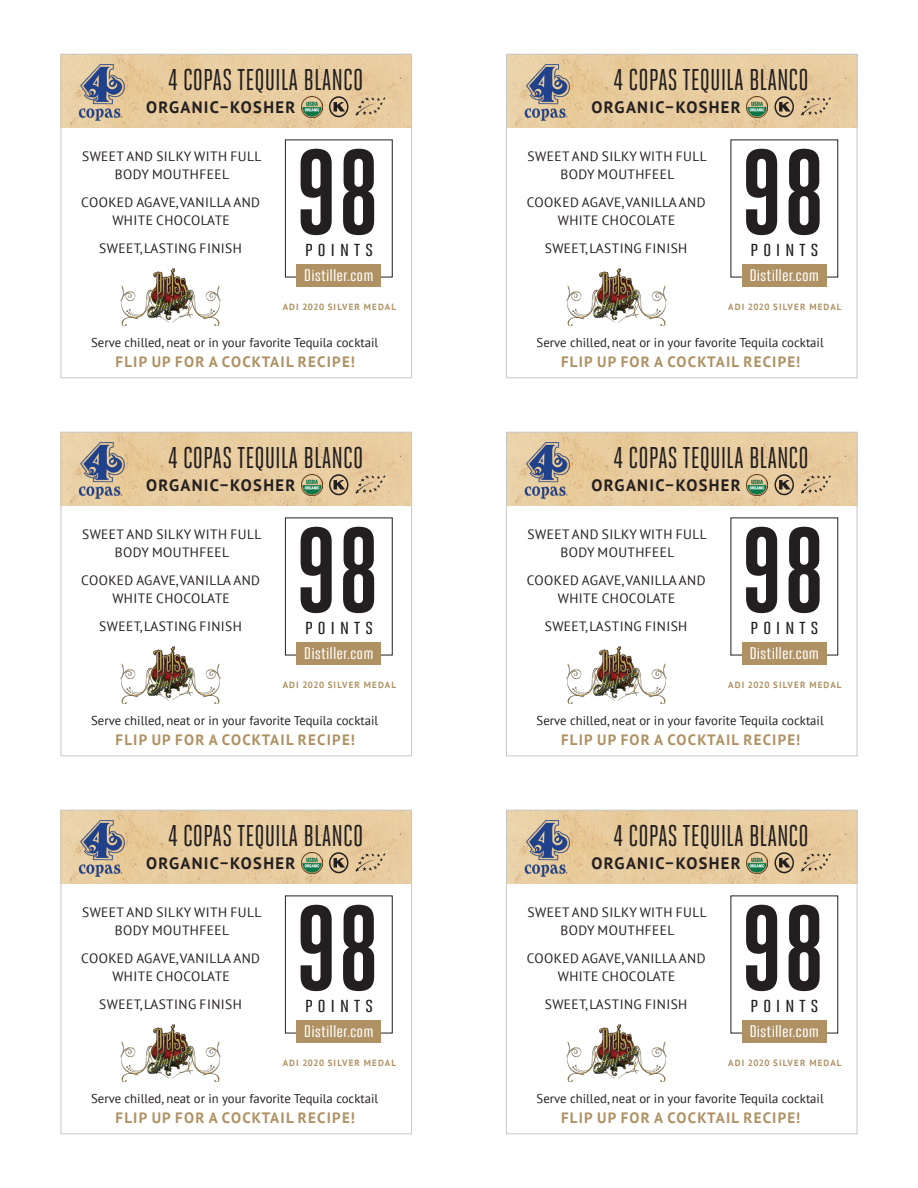
<style>
.page{position:relative;width:918px;height:1188px;background:#fff}
.page>*{position:absolute;margin:0;border:0;box-sizing:border-box;transform-origin:0 0}
.t1{font:700 120px "Heroic Condensed";color:#231f20}
.t2{font:30px "Heroic Condensed";color:#231f20}
.t3{font:20.4px "Heroic Condensed";letter-spacing:.175em;color:#231f20;scale:1.25 1}
.t4{font:16.8px "Heroic Condensed";color:#fff;scale:1.25 1}
.subtitle{font:700 16.5px "PT Sans";letter-spacing:.08em;color:#231f20}
.taste_serve{font:700 15px "PT Sans";letter-spacing:.08em;color:#af9163}
.descriptors{font:13.5px/18px "PT Sans";letter-spacing:.03em;color:#231f20;text-align:center}
.t5{font:12.75px "PT Sans";color:#231f20}
.taste_serve-2{font:700 9px "PT Sans";letter-spacing:.13em;color:#af9163}
</style>
<div class="page">
<img style="left:63px;top:56px;width:347px;height:72px">
<img style="left:508px;top:56px;width:347px;height:72px">
<img style="left:63px;top:434px;width:347px;height:72px">
<img style="left:508px;top:434px;width:347px;height:72px">
<img style="left:63px;top:812px;width:347px;height:72px">
<img style="left:508px;top:812px;width:347px;height:72px">
<div style="left:285px;top:140px;width:108px;height:137px;border:1px solid #231f20"></div>
<div style="left:731px;top:140px;width:107px;height:137px;border:1px solid #231f20"></div>
<div style="left:285px;top:518px;width:108px;height:137px;border:1px solid #231f20"></div>
<div style="left:731px;top:518px;width:107px;height:137px;border:1px solid #231f20"></div>
<div style="left:285px;top:896px;width:108px;height:137px;border:1px solid #231f20"></div>
<div style="left:731px;top:896px;width:107px;height:137px;border:1px solid #231f20"></div>
<img style="left:301px;top:96px;width:21px;height:21px">
<img style="left:747px;top:96px;width:21px;height:21px">
<img style="left:301px;top:474px;width:21px;height:21px">
<img style="left:747px;top:474px;width:21px;height:21px">
<img style="left:301px;top:852px;width:21px;height:21px">
<img style="left:747px;top:852px;width:21px;height:21px">
<img style="left:121px;top:268px;width:100px;height:57px">
<img style="left:566px;top:268px;width:100px;height:57px">
<img style="left:121px;top:646px;width:100px;height:57px">
<img style="left:566px;top:646px;width:100px;height:57px">
<img style="left:121px;top:1024px;width:100px;height:57px">
<img style="left:566px;top:1024px;width:100px;height:57px">
<div style="left:296px;top:264px;width:85px;height:23px;background:#af9163"></div>
<div style="left:742px;top:264px;width:85px;height:23px;background:#af9163"></div>
<div style="left:296px;top:642px;width:85px;height:23px;background:#af9163"></div>
<div style="left:742px;top:642px;width:85px;height:23px;background:#af9163"></div>
<div style="left:296px;top:1020px;width:85px;height:23px;background:#af9163"></div>
<div style="left:742px;top:1020px;width:85px;height:23px;background:#af9163"></div>
<img style="left:70px;top:65px;width:64px;height:57px">
<img style="left:516px;top:65px;width:63px;height:57px">
<img style="left:70px;top:443px;width:64px;height:57px">
<img style="left:516px;top:443px;width:63px;height:57px">
<img style="left:70px;top:821px;width:64px;height:57px">
<img style="left:516px;top:821px;width:63px;height:57px">
<svg style="left:329px;top:96px;width:19px;height:21px"></svg>
<svg style="left:775px;top:96px;width:19px;height:21px"></svg>
<svg style="left:329px;top:474px;width:19px;height:21px"></svg>
<svg style="left:775px;top:474px;width:19px;height:21px"></svg>
<svg style="left:329px;top:852px;width:19px;height:21px"></svg>
<svg style="left:775px;top:852px;width:19px;height:21px"></svg>
<svg style="left:355px;top:97px;width:31px;height:19px"></svg>
<svg style="left:801px;top:97px;width:30px;height:19px"></svg>
<svg style="left:355px;top:475px;width:31px;height:19px"></svg>
<svg style="left:801px;top:475px;width:30px;height:19px"></svg>
<svg style="left:355px;top:853px;width:31px;height:19px"></svg>
<svg style="left:801px;top:853px;width:30px;height:19px"></svg>
<div style="left:61px;top:54px;width:351px;height:324px;border:1px solid #c7c8ca"></div>
<div style="left:61px;top:432px;width:351px;height:324px;border:1px solid #c7c8ca"></div>
<div style="left:61px;top:810px;width:351px;height:324px;border:1px solid #c7c8ca"></div>
<div style="left:506px;top:54px;width:351px;height:324px;border:1px solid #c7c8ca"></div>
<div style="left:506px;top:432px;width:351px;height:324px;border:1px solid #c7c8ca"></div>
<div style="left:506px;top:810px;width:351px;height:324px;border:1px solid #c7c8ca"></div>
<p class="t2" style="left:168px;top:63px;width:197px">4 COPAS TEQUILA BLANCO</p>
<p class="subtitle" style="left:146px;top:96px;width:151px">ORGANIC–KOSHER</p>
<p class="t2" style="left:614px;top:63px;width:197px">4 COPAS TEQUILA BLANCO</p>
<p class="subtitle" style="left:592px;top:96px;width:151px">ORGANIC–KOSHER</p>
<p class="descriptors" style="left:82px;top:147px;width:181px">SWEET AND SILKY WITH FULL<br>BODY MOUTHFEEL</p>
<p class="descriptors" style="left:81px;top:193px;width:180px">COOKED AGAVE, VANILLA AND<br>WHITE CHOCOLATE</p>
<p class="descriptors" style="left:99px;top:239px;width:144px">SWEET, LASTING FINISH</p>
<p class="t1" style="left:295px;top:126px;width:86px">98</p>
<p class="t1" style="left:741px;top:126px;width:86px">98</p>
<p class="descriptors" style="left:528px;top:147px;width:181px">SWEET AND SILKY WITH FULL<br>BODY MOUTHFEEL</p>
<p class="descriptors" style="left:527px;top:193px;width:180px">COOKED AGAVE, VANILLA AND<br>WHITE CHOCOLATE</p>
<p class="descriptors" style="left:545px;top:239px;width:144px">SWEET, LASTING FINISH</p>
<p class="t3" style="left:305px;top:238px;width:56px">points</p>
<p class="t3" style="left:750px;top:238px;width:56px">points</p>
<p class="t4" style="left:304px;top:267px;width:57px">Distiller.com</p>
<p class="t4" style="left:749px;top:267px;width:57px">Distiller.com</p>
<p class="taste_serve-2" style="left:283px;top:301px;width:115px">ADI 2020 SILVER MEDAL</p>
<p class="taste_serve-2" style="left:728px;top:301px;width:115px">ADI 2020 SILVER MEDAL</p>
<p class="t5" style="left:91px;top:334px;width:289px">Serve chilled, neat or in your favorite Tequila cocktail</p>
<p class="taste_serve" style="left:116px;top:352px;width:241px">FLIP UP FOR A COCKTAIL RECIPE!</p>
<p class="t2" style="left:168px;top:441px;width:197px">4 COPAS TEQUILA BLANCO</p>
<p class="subtitle" style="left:146px;top:474px;width:151px">ORGANIC–KOSHER</p>
<p class="t5" style="left:537px;top:334px;width:289px">Serve chilled, neat or in your favorite Tequila cocktail</p>
<p class="taste_serve" style="left:561px;top:352px;width:241px">FLIP UP FOR A COCKTAIL RECIPE!</p>
<p class="t2" style="left:614px;top:441px;width:197px">4 COPAS TEQUILA BLANCO</p>
<p class="subtitle" style="left:592px;top:474px;width:151px">ORGANIC–KOSHER</p>
<p class="descriptors" style="left:82px;top:525px;width:181px">SWEET AND SILKY WITH FULL<br>BODY MOUTHFEEL</p>
<p class="descriptors" style="left:81px;top:571px;width:180px">COOKED AGAVE, VANILLA AND<br>WHITE CHOCOLATE</p>
<p class="descriptors" style="left:99px;top:617px;width:144px">SWEET, LASTING FINISH</p>
<p class="t1" style="left:295px;top:504px;width:86px">98</p>
<p class="t1" style="left:741px;top:504px;width:86px">98</p>
<p class="descriptors" style="left:528px;top:525px;width:181px">SWEET AND SILKY WITH FULL<br>BODY MOUTHFEEL</p>
<p class="descriptors" style="left:527px;top:571px;width:180px">COOKED AGAVE, VANILLA AND<br>WHITE CHOCOLATE</p>
<p class="descriptors" style="left:545px;top:617px;width:144px">SWEET, LASTING FINISH</p>
<p class="t3" style="left:305px;top:616px;width:56px">points</p>
<p class="t3" style="left:750px;top:616px;width:56px">points</p>
<p class="t4" style="left:304px;top:645px;width:57px">Distiller.com</p>
<p class="t4" style="left:749px;top:645px;width:57px">Distiller.com</p>
<p class="taste_serve-2" style="left:283px;top:679px;width:115px">ADI 2020 SILVER MEDAL</p>
<p class="taste_serve-2" style="left:728px;top:679px;width:115px">ADI 2020 SILVER MEDAL</p>
<p class="t5" style="left:91px;top:712px;width:289px">Serve chilled, neat or in your favorite Tequila cocktail</p>
<p class="taste_serve" style="left:116px;top:730px;width:241px">FLIP UP FOR A COCKTAIL RECIPE!</p>
<p class="t2" style="left:168px;top:819px;width:197px">4 COPAS TEQUILA BLANCO</p>
<p class="subtitle" style="left:146px;top:852px;width:151px">ORGANIC–KOSHER</p>
<p class="t5" style="left:537px;top:712px;width:289px">Serve chilled, neat or in your favorite Tequila cocktail</p>
<p class="taste_serve" style="left:561px;top:730px;width:241px">FLIP UP FOR A COCKTAIL RECIPE!</p>
<p class="t2" style="left:614px;top:819px;width:197px">4 COPAS TEQUILA BLANCO</p>
<p class="subtitle" style="left:592px;top:852px;width:151px">ORGANIC–KOSHER</p>
<p class="descriptors" style="left:82px;top:903px;width:181px">SWEET AND SILKY WITH FULL<br>BODY MOUTHFEEL</p>
<p class="descriptors" style="left:81px;top:949px;width:180px">COOKED AGAVE, VANILLA AND<br>WHITE CHOCOLATE</p>
<p class="descriptors" style="left:99px;top:995px;width:144px">SWEET, LASTING FINISH</p>
<p class="t1" style="left:295px;top:882px;width:86px">98</p>
<p class="t1" style="left:741px;top:882px;width:86px">98</p>
<p class="descriptors" style="left:528px;top:903px;width:181px">SWEET AND SILKY WITH FULL<br>BODY MOUTHFEEL</p>
<p class="descriptors" style="left:527px;top:949px;width:180px">COOKED AGAVE, VANILLA AND<br>WHITE CHOCOLATE</p>
<p class="descriptors" style="left:545px;top:995px;width:144px">SWEET, LASTING FINISH</p>
<p class="t3" style="left:305px;top:994px;width:56px">points</p>
<p class="t3" style="left:750px;top:994px;width:56px">points</p>
<p class="t4" style="left:304px;top:1023px;width:57px">Distiller.com</p>
<p class="t4" style="left:749px;top:1023px;width:57px">Distiller.com</p>
<p class="taste_serve-2" style="left:283px;top:1057px;width:115px">ADI 2020 SILVER MEDAL</p>
<p class="taste_serve-2" style="left:728px;top:1057px;width:115px">ADI 2020 SILVER MEDAL</p>
<p class="t5" style="left:91px;top:1090px;width:289px">Serve chilled, neat or in your favorite Tequila cocktail</p>
<p class="taste_serve" style="left:116px;top:1108px;width:241px">FLIP UP FOR A COCKTAIL RECIPE!</p>
<p class="t5" style="left:537px;top:1090px;width:289px">Serve chilled, neat or in your favorite Tequila cocktail</p>
<p class="taste_serve" style="left:561px;top:1108px;width:241px">FLIP UP FOR A COCKTAIL RECIPE!</p>
</div>
